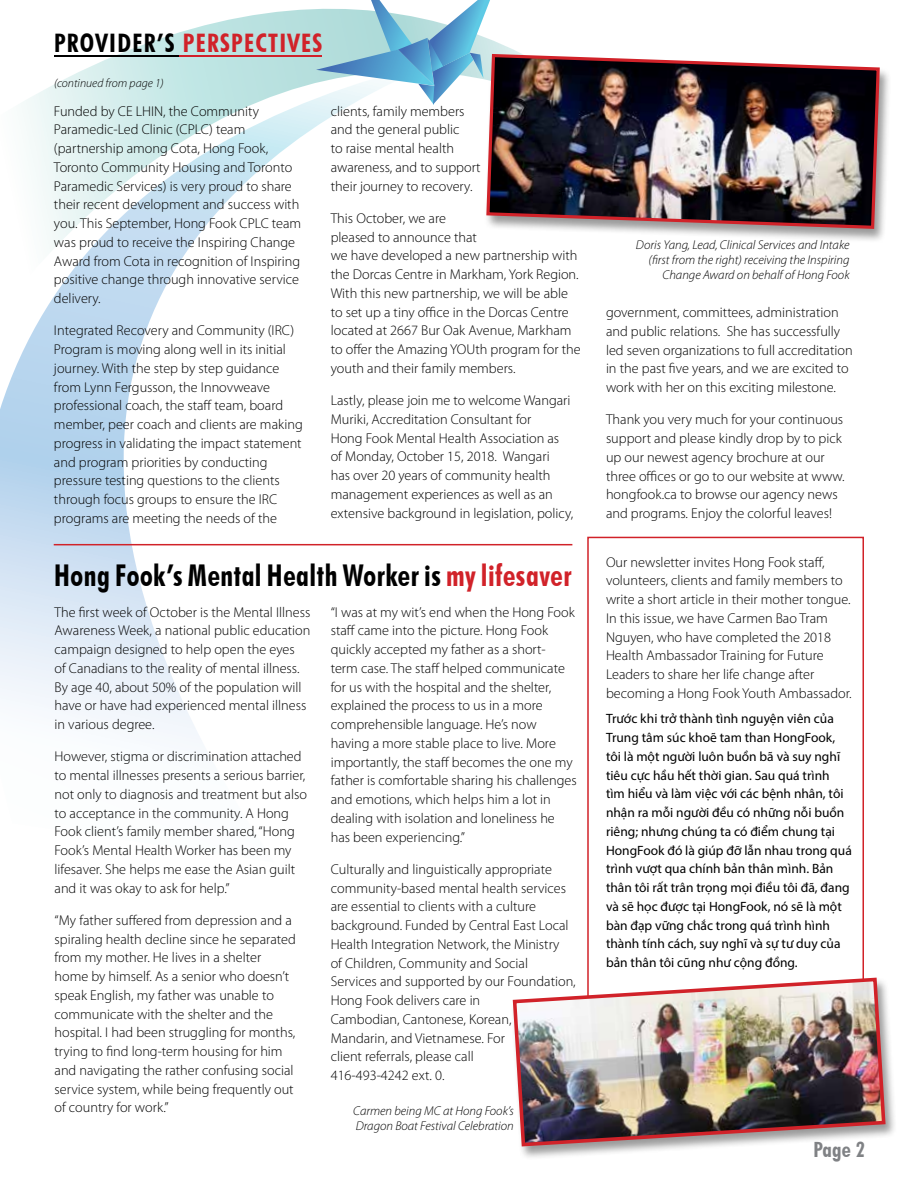
<style>
.page{position:relative;width:918px;height:1188px;background:#fff}
.page>*{position:absolute;margin:0;border:0;box-sizing:border-box;transform-origin:0 0}
.t1{font:700 condensed 30px "Futura BT";letter-spacing:.02em;color:#000;scale:.95 1}
.t2{font:700 condensed 25.5px "Futura BT";letter-spacing:.05em;color:#d12229}
.t3{font:700 condensed 21px "Futura BT";color:#808285}
.t4{font:300 14.25px/18.8px "Myriad Pro";color:#000}
.t5{font:13.5px/18.8px "Myriad Pro";color:#000}
.t6{font:italic 300 12.75px/15.3px "Myriad Pro";color:#000}
.t7{font:italic 300 12px "Myriad Pro";color:#000}
.s1{color:#000}
.s2{color:#d12229}
</style>
<div class="page">
<svg style="left:0;top:347px;width:418px;height:393px"></svg>
<svg style="left:23px;top:9px;width:495px;height:338px"></svg>
<div style="left:484px;top:54px;width:408px;height:189px;background:#000;opacity:.4"></div>
<img style="left:485px;top:52px;width:396px;height:179px">
<hr style="left:54px;top:544px;width:518px;height:1px;background:#d12229">
<hr style="left:55px;top:55px;width:125px;height:2px;background:#000">
<hr style="left:179px;top:55px;width:143px;height:2px;background:#d1202a">
<div style="left:587px;top:537px;width:277px;height:567px;border:2px solid #d12229"></div>
<div style="left:510px;top:978px;width:387px;height:183px;background:#000;opacity:.4"></div>
<img style="left:511px;top:976px;width:376px;height:172px">
<svg style="left:316px;top:0;width:174px;height:105px"></svg>
<h2 class="t2" style="left:54px;top:27px;width:270px"><span class="s1">PROVIDER’S</span> PERSPECTIVES</h2>
<p class="t7" style="left:54px;top:76px;width:111px">(continued from page 1)</p>
<p class="t4" style="left:54px;top:102px;width:249px">Funded by CE LHIN, the Community Paramedic-Led Clinic (CPLC) team (partnership among Cota, Hong Fook, Toronto Community Housing and Toronto Paramedic Services) is very proud to share their recent development and success with you. This September, Hong Fook CPLC team was proud to receive the Inspiring Change Award from Cota in recognition of Inspiring positive change through innovative service delivery.</p>
<p class="t4" style="left:54px;top:322px;width:250px">Integrated Recovery and Community (IRC)<br>Program is moving along well in its initial journey. With the step by step guidance from Lynn Fergusson, the Innovweave professional coach, the staff team, board member, peer coach and clients are making progress in validating the impact statement and program priorities by conducting pressure testing questions to the clients through focus groups to ensure the IRC programs are meeting the needs of the</p>
<p class="t4" style="left:331px;top:102px;width:151px">clients, family members and the general public<br>to raise mental health awareness, and to support their journey to recovery.</p>
<p class="t4" style="left:331px;top:209px;width:251px">This October, we are<br>pleased to announce that<br>we have developed a new partnership with the Dorcas Centre in Markham, York Region.<br>With this new partnership, we will be able to set up a tiny office in the Dorcas Centre located at 2667 Bur Oak Avenue, Markham to offer the Amazing YOUth program for the youth and their family members.</p>
<p class="t4" style="left:331px;top:391px;width:244px">Lastly, please join me to welcome Wangari Muriki, Accreditation Consultant for<br>Hong Fook Mental Health Association as of Monday, October 15, 2018. Wangari<br>has over 20 years of community health management experiences as well as an extensive background in legislation, policy,</p>
<h1 class="t1" style="left:54px;top:557px;width:546px">Hong Fook’s Mental Health Worker is <span class="s2">my lifesaver</span></h1>
<p class="t4" style="left:55px;top:603px;width:257px">The first week of October is the Mental Illness Awareness Week, a national public education campaign designed to help open the eyes<br>of Canadians to the reality of mental illness.<br>By age 40, about 50% of the population will have or have had experienced mental illness in various degree.</p>
<p class="t4" style="left:55px;top:747px;width:254px">However, stigma or discrimination attached to mental illnesses presents a serious barrier, not only to diagnosis and treatment but also to acceptance in the community. A Hong Fook client’s family member shared, “Hong Fook’s Mental Health Worker has been my lifesaver. She helps me ease the Asian guilt and it was okay to ask for help.”</p>
<p class="t4" style="left:55px;top:911px;width:243px">“My father suffered from depression and a spiraling health decline since he separated from my mother. He lives in a shelter home by himself. As a senior who doesn’t speak English, my father was unable to communicate with the shelter and the hospital. I had been struggling for months, trying to find long-term housing for him and navigating the rather confusing social service system, while being frequently out of country for work.”</p>
<p class="t4" style="left:331px;top:603px;width:247px">“I was at my wit’s end when the Hong Fook staff came into the picture. Hong Fook quickly accepted my father as a short-<br>term case. The staff helped communicate for us with the hospital and the shelter, explained the process to us in a more comprehensible language. He’s now having a more stable place to live. More importantly, the staff becomes the one my father is comfortable sharing his challenges and emotions, which helps him a lot in dealing with isolation and loneliness he has been experiencing.”</p>
<p class="t4" style="left:331px;top:860px;width:247px">Culturally and linguistically appropriate community-based mental health services are essential to clients with a culture background. Funded by Central East Local Health Integration Network, the Ministry<br>of Children, Community and Social Services and supported by our Foundation, Hong Fook delivers care in<br>Cambodian, Cantonese, Korean,<br>Mandarin, and Vietnamese. For<br>client referrals, please call<br>416-493-4242 ext. 0.</p>
<p class="t6" style="left:353px;top:1103px;width:162px">Carmen being MC at Hong Fook’s<br>Dragon Boat Festival Celebration</p>
<p class="t6" style="left:636px;top:237px;width:215px;text-align:right">Doris Yang, Lead, Clinical Services and Intake (first from the right) receiving the Inspiring<br>Change Award on behalf of Hong Fook</p>
<p class="t4" style="left:606px;top:303px;width:248px">government, committees, administration and public relations. She has successfully led seven organizations to full accreditation in the past five years, and we are excited to work with her on this exciting milestone.</p>
<p class="t4" style="left:606px;top:411px;width:240px">Thank you very much for your continuous support and please kindly drop by to pick up our newest agency brochure at our three offices or go to our website at www. hongfook.ca to browse our agency news and programs. Enjoy the colorful leaves!</p>
<p class="t4" style="left:606px;top:553px;width:247px">Our newsletter invites Hong Fook staff, volunteers, clients and family members to write a short article in their mother tongue.<br>In this issue, we have Carmen Bao Tram Nguyen, who have completed the 2018<br>Health Ambassador Training for Future Leaders to share her life change after becoming a Hong Fook Youth Ambassador.</p>
<p class="t5" style="left:606px;top:709px;width:247px">Trước khi trở thành tình nguyện viên của Trung tâm súc khoẽ tam than HongFook, tôi là một người luôn buồn bã và suy nghĩ tiêu cực hầu hết thời gian. Sau quá trình tìm hiểu và làm việc với các bệnh nhân, tôi nhận ra mỗi người đều có những nỗi buồn riêng; nhưng chúng ta có điểm chung tại HongFook đó là giúp đỡ lẫn nhau trong quá trình vượt qua chính bản thân mình. Bản thân tôi rất trân trọng mọi điều tôi đã, đang và sẽ học được tại HongFook, nó sẽ là một bàn đạp vững chắc trong quá trình hình thành tính cách, suy nghĩ và sự tư duy của bản thân tôi cũng như cộng đồng.</p>
<h3 class="t3" style="left:813px;top:1137px;width:53px">Page 2</h3>
</div>
